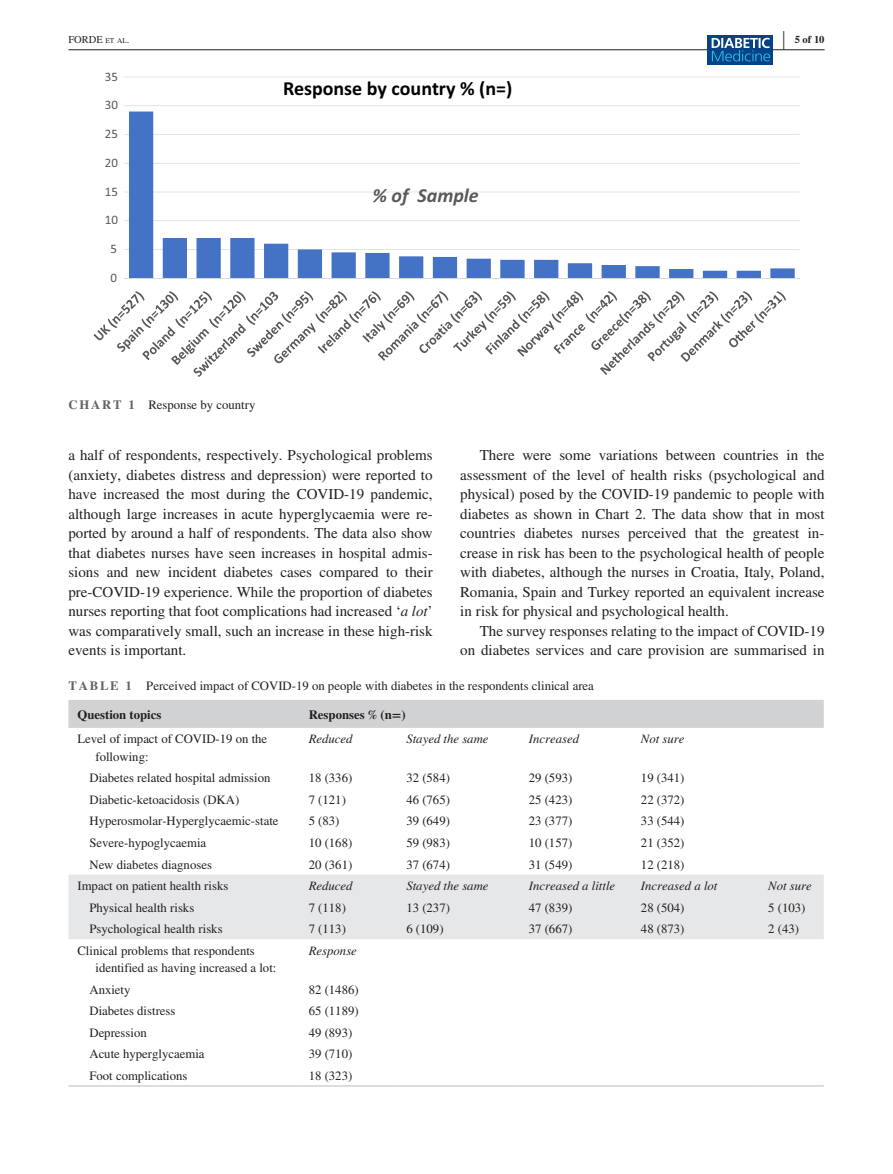
<style>
.page{position:relative;width:893px;height:1174px;background:#fff}
.page>*{position:absolute;margin:0;border:0;box-sizing:border-box;transform-origin:0 0}
.t1{font:700 25.95px "STIX";color:#231f20;scale:.36 1}
.t2{font:700 19.95px "Calibri";color:#000}
.t3{font:italic 700 19.95px "Calibri";color:#595959}
.t4{font:15px/19.5px "STIX";color:#231f20;text-align:justify}
.t5{font:12.9px "Calibri";color:#595959}
.t6{font:12.75px/17.2px "STIX";color:#231f20}
.t7{font:italic 12.75px "STIX";color:#231f20}
.t8{font:700 12.75px "STIX";color:#231f20}
.t9{font:10.5px "STIX";color:#231f20}
.t10{font:700 10.5px "STIX";color:#231f20}
.s1{font-size:7.35px}
.s2{font-weight:700;color:#636366}
.s3{font-style:italic}
</style>
<div class="page">
<hr style="left:68px;top:49px;width:756px;height:1px;background:#231f20">
<div style="left:708px;top:35px;width:65px;height:30px;background:#054286"></div>
<svg style="left:712px;top:38px;width:58px;height:23px"></svg>
<hr style="left:124px;top:249px;width:675px;height:1px;background:#d9d9d9">
<hr style="left:124px;top:220px;width:675px;height:1px;background:#d9d9d9">
<hr style="left:124px;top:192px;width:675px;height:1px;background:#d9d9d9">
<hr style="left:124px;top:163px;width:675px;height:1px;background:#d9d9d9">
<hr style="left:124px;top:134px;width:675px;height:1px;background:#d9d9d9">
<hr style="left:124px;top:105px;width:675px;height:1px;background:#d9d9d9">
<hr style="left:124px;top:77px;width:675px;height:1px;background:#d9d9d9">
<svg style="left:129px;top:111px;width:666px;height:167px"></svg>
<hr style="left:124px;top:278px;width:675px;height:1px;background:#d9d9d9">
<svg style="left:94px;top:291px;width:692px;height:86px"></svg>
<div style="left:68px;top:700px;width:756px;height:28px;background:#d1d2d4"></div>
<div style="left:68px;top:874px;width:756px;height:65px;background:#e6e7e9"></div>
<hr style="left:68px;top:1085px;width:232px;height:1px;background:#d1d2d4">
<hr style="left:300px;top:1085px;width:97px;height:1px;background:#d1d2d4">
<hr style="left:397px;top:1085px;width:123px;height:1px;background:#d1d2d4">
<hr style="left:520px;top:1085px;width:112px;height:1px;background:#d1d2d4">
<hr style="left:632px;top:1085px;width:127px;height:1px;background:#d1d2d4">
<hr style="left:759px;top:1085px;width:65px;height:1px;background:#d1d2d4">
<h1 class="t1" style="left:783px;top:24px;width:7px">|</h1>
<p class="t9" style="left:68px;top:32px;width:63px">FORDE <span class="s1">et al</span>.</p>
<p class="t10" style="left:795px;top:33px;width:31px">5 of 10</p>
<p class="t5" style="left:105px;top:68px;width:15px">35</p>
<p class="t5" style="left:105px;top:97px;width:15px">30</p>
<p class="t5" style="left:105px;top:126px;width:15px">25</p>
<p class="t5" style="left:105px;top:154px;width:15px">20</p>
<p class="t5" style="left:105px;top:183px;width:15px">15</p>
<p class="t5" style="left:105px;top:212px;width:15px">10</p>
<p class="t5" style="left:110px;top:241px;width:8px">5</p>
<p class="t5" style="left:110px;top:269px;width:8px">0</p>
<h2 class="t2" style="left:283px;top:76px;width:231px">Response by country % (n=)</h2>
<h2 class="t3" style="left:373px;top:183px;width:108px">% of Sample</h2>
<p class="t6" style="left:68px;top:397px;width:188px"><span class="s2">CHART 1</span> Response by country</p>
<p class="t4" style="left:68px;top:446px;width:366px">a half of respondents, respectively. Psychological problems (anxiety, diabetes distress and depression) were reported to have increased the most during the COVID-19 pandemic, although large increases in acute hyperglycaemia were re&shy;ported by around a half of respondents. The data also show that diabetes nurses have seen increases in hospital admis&shy;sions and new incident diabetes cases compared to their pre-COVID-19 experience. While the proportion of diabetes nurses reporting that foot complications had increased ‘<span class="s3">a lot</span>’ was comparatively small, such an increase in these high-risk events is important.</p>
<p class="t4" style="left:460px;top:446px;width:366px;text-indent:20px">There were some variations between countries in the assessment of the level of health risks (psychological and physical) posed by the COVID-19 pandemic to people with diabetes as shown in Chart 2. The data show that in most countries diabetes nurses perceived that the greatest in&shy;crease in risk has been to the psychological health of people with diabetes, although the nurses in Croatia, Italy, Poland, Romania, Spain and Turkey reported an equivalent increase in risk for physical and psychological health.</p>
<p class="t4" style="left:460px;top:622px;width:366px;text-align:right">The survey responses relating to the impact of COVID-19<br>on diabetes services and care provision are summarised in</p>
<p class="t6" style="left:68px;top:678px;width:527px"><span class="s2">TABLE 1</span> Perceived impact of COVID-19 on people with diabetes in the respondents clinical area</p>
<p class="t8" style="left:77px;top:707px;width:85px">Question topics</p>
<p class="t8" style="left:309px;top:707px;width:99px">Responses % (n=)</p>
<p class="t6" style="left:95px;top:731px;width:173px;text-indent:-18px">Level of impact of COVID-19 on the following:</p>
<p class="t7" style="left:309px;top:730px;width:45px">Reduced</p>
<p class="t7" style="left:406px;top:730px;width:84px">Stayed the same</p>
<p class="t7" style="left:529px;top:730px;width:52px">Increased</p>
<p class="t7" style="left:641px;top:730px;width:45px">Not sure</p>
<p class="t6" style="left:89px;top:770px;width:182px">Diabetes related hospital admission</p>
<p class="t6" style="left:309px;top:770px;width:45px">18 (336)</p>
<p class="t6" style="left:406px;top:770px;width:45px">32 (584)</p>
<p class="t6" style="left:529px;top:770px;width:45px">29 (593)</p>
<p class="t6" style="left:641px;top:770px;width:45px">19 (341)</p>
<p class="t6" style="left:89px;top:791px;width:151px">Diabetic-ketoacidosis (DKA)</p>
<p class="t6" style="left:309px;top:791px;width:39px">7 (121)</p>
<p class="t6" style="left:406px;top:791px;width:45px">46 (765)</p>
<p class="t6" style="left:529px;top:791px;width:45px">25 (423)</p>
<p class="t6" style="left:641px;top:791px;width:45px">22 (372)</p>
<p class="t6" style="left:89px;top:813px;width:191px">Hyperosmolar-Hyperglycaemic-state</p>
<p class="t6" style="left:309px;top:813px;width:32px">5 (83)</p>
<p class="t6" style="left:406px;top:813px;width:45px">39 (649)</p>
<p class="t6" style="left:529px;top:813px;width:45px">23 (377)</p>
<p class="t6" style="left:641px;top:813px;width:45px">33 (544)</p>
<p class="t6" style="left:89px;top:835px;width:118px">Severe-hypoglycaemia</p>
<p class="t6" style="left:309px;top:835px;width:45px">10 (168)</p>
<p class="t6" style="left:406px;top:835px;width:45px">59 (983)</p>
<p class="t6" style="left:529px;top:835px;width:45px">10 (157)</p>
<p class="t6" style="left:641px;top:835px;width:45px">21 (352)</p>
<p class="t6" style="left:89px;top:856px;width:124px">New diabetes diagnoses</p>
<p class="t6" style="left:309px;top:856px;width:45px">20 (361)</p>
<p class="t6" style="left:406px;top:856px;width:45px">37 (674)</p>
<p class="t6" style="left:529px;top:856px;width:45px">31 (549)</p>
<p class="t6" style="left:641px;top:856px;width:45px">12 (218)</p>
<p class="t6" style="left:77px;top:878px;width:152px">Impact on patient health risks</p>
<p class="t7" style="left:309px;top:877px;width:45px">Reduced</p>
<p class="t7" style="left:406px;top:877px;width:84px">Stayed the same</p>
<p class="t7" style="left:529px;top:877px;width:88px">Increased a little</p>
<p class="t7" style="left:641px;top:877px;width:78px">Increased a lot</p>
<p class="t7" style="left:768px;top:877px;width:45px">Not sure</p>
<p class="t6" style="left:89px;top:899px;width:106px">Physical health risks</p>
<p class="t6" style="left:309px;top:899px;width:39px">7 (118)</p>
<p class="t6" style="left:406px;top:899px;width:45px">13 (237)</p>
<p class="t6" style="left:529px;top:899px;width:45px">47 (839)</p>
<p class="t6" style="left:641px;top:899px;width:45px">28 (504)</p>
<p class="t6" style="left:768px;top:899px;width:39px">5 (103)</p>
<p class="t6" style="left:89px;top:921px;width:135px">Psychological health risks</p>
<p class="t6" style="left:309px;top:921px;width:39px">7 (113)</p>
<p class="t6" style="left:406px;top:921px;width:39px">6 (109)</p>
<p class="t6" style="left:529px;top:921px;width:45px">37 (667)</p>
<p class="t6" style="left:641px;top:921px;width:45px">48 (873)</p>
<p class="t6" style="left:768px;top:921px;width:32px">2 (43)</p>
<p class="t6" style="left:95px;top:942px;width:182px;text-indent:-18px">Clinical problems that respondents identified as having increased a lot:</p>
<p class="t7" style="left:309px;top:941px;width:50px">Response</p>
<p class="t6" style="left:89px;top:981px;width:43px">Anxiety</p>
<p class="t6" style="left:309px;top:981px;width:51px">82 (1486)</p>
<p class="t6" style="left:89px;top:1003px;width:88px">Diabetes distress</p>
<p class="t6" style="left:309px;top:1003px;width:51px">65 (1189)</p>
<p class="t6" style="left:89px;top:1024px;width:59px">Depression</p>
<p class="t6" style="left:309px;top:1024px;width:45px">49 (893)</p>
<p class="t6" style="left:89px;top:1046px;width:117px">Acute hyperglycaemia</p>
<p class="t6" style="left:309px;top:1046px;width:45px">39 (710)</p>
<p class="t6" style="left:89px;top:1067px;width:100px">Foot complications</p>
<p class="t6" style="left:309px;top:1067px;width:45px">18 (323)</p>
</div>
